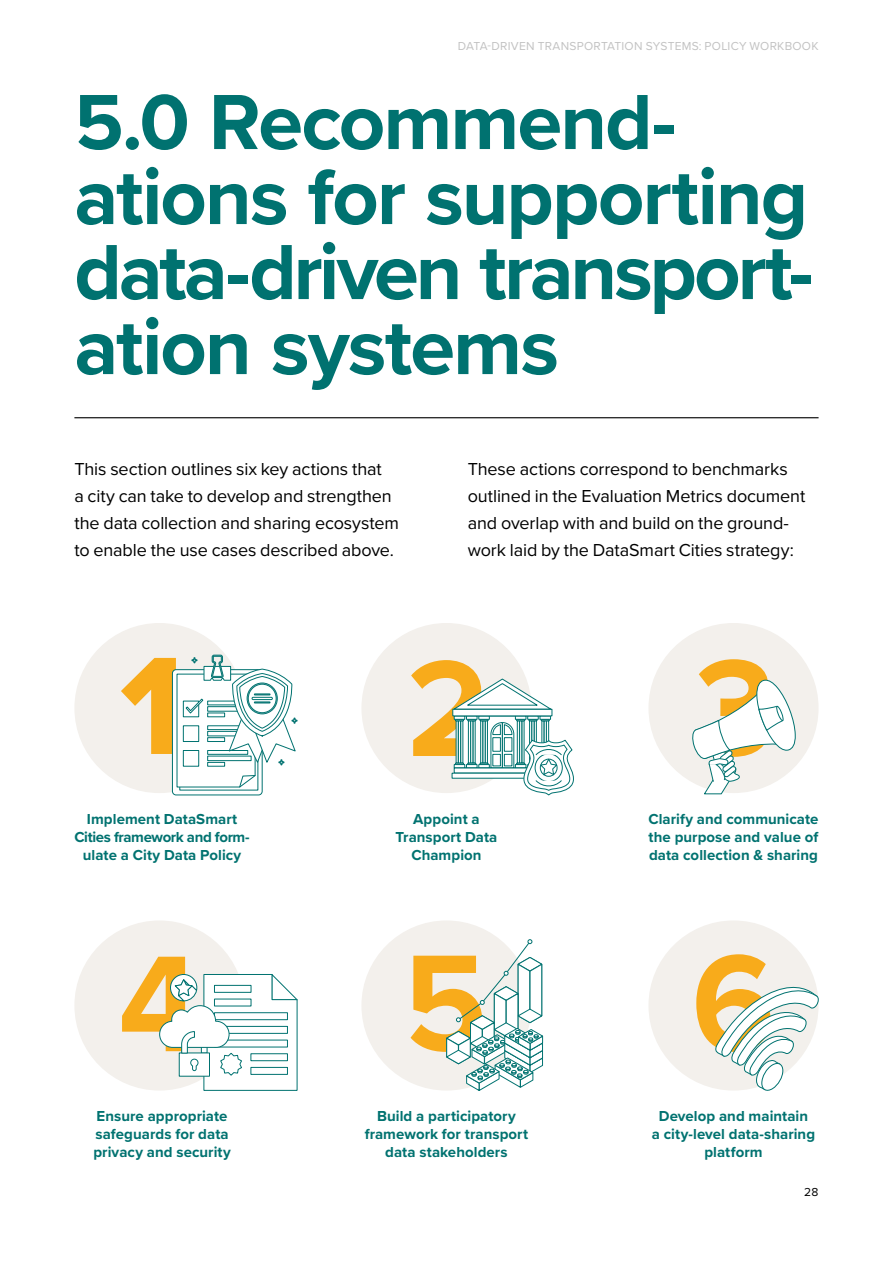
<style>
.page{position:relative;width:893px;height:1263px;background:#fff}
.page>*{position:absolute;margin:0;border:0;box-sizing:border-box;transform-origin:0 0}
.t1{font:700 81px/75px "Proxima Nova";letter-spacing:-.025em;color:#007270}
.t2{font:18px/27px "Proxima Nova";letter-spacing:-.005em;color:#000}
.t3{font:700 15px/18px "Proxima Nova";letter-spacing:.005em;color:#007270;text-align:center}
.t4{font:12px "Proxima Nova";letter-spacing:.02em;color:#c2c2c2}
.t5{font:12px "Proxima Nova";color:#000}
</style>
<div class="page">
<hr style="left:74px;top:417px;width:745px;height:1px;background:#000">
<div style="left:74px;top:623px;width:170px;height:170px;background:#f3f0ec;border-radius:50%"></div>
<div style="left:361px;top:623px;width:170px;height:170px;background:#f3f0ec;border-radius:50%"></div>
<div style="left:648px;top:623px;width:171px;height:170px;background:#f3f0ec;border-radius:50%"></div>
<div style="left:74px;top:920px;width:170px;height:170px;background:#f3f0ec;border-radius:50%"></div>
<div style="left:361px;top:920px;width:170px;height:170px;background:#f3f0ec;border-radius:50%"></div>
<div style="left:648px;top:920px;width:171px;height:170px;background:#f3f0ec;border-radius:50%"></div>
<svg style="left:122px;top:957px;width:176px;height:134px"></svg>
<svg style="left:172px;top:670px;width:90px;height:125px"></svg>
<svg style="left:121px;top:625px;width:177px;height:163px"></svg>
<svg style="left:411px;top:660px;width:163px;height:136px"></svg>
<svg style="left:692px;top:659px;width:104px;height:135px"></svg>
<svg style="left:410px;top:939px;width:133px;height:152px"></svg>
<svg style="left:696px;top:954px;width:123px;height:137px"></svg>
<p class="t4" style="left:458px;top:37px;width:362px">DATA-DRIVEN TRANSPORTATION SYSTEMS: POLICY WORKBOOK</p>
<h1 class="t1" style="left:74px;top:83px;width:741px">5.0 Recommend&shy;ations for supporting data-driven transport&shy;ation systems</h1>
<p class="t2" style="left:74px;top:455px;width:326px">This section outlines six key actions that<br>a city can take to develop and strengthen the data collection and sharing ecosystem to enable the use cases described above.</p>
<p class="t2" style="left:468px;top:455px;width:339px">These actions correspond to benchmarks outlined in the Evaluation Metrics document and overlap with and build on the ground&shy;work laid by the DataSmart Cities strategy:</p>
<p class="t3" style="left:74px;top:809px;width:177px">Implement DataSmart<br>Cities framework and form&shy;ulate a City Data Policy</p>
<p class="t3" style="left:648px;top:809px;width:172px;text-align:justify">Clarify and communicate the purpose and value of data collection &amp; sharing</p>
<p class="t3" style="left:395px;top:809px;width:103px">Appoint a<br>Transport Data<br>Champion</p>
<p class="t3" style="left:365px;top:1107px;width:165px">Build a participatory framework for transport data stakeholders</p>
<p class="t3" style="left:93px;top:1107px;width:139px;text-align:left">Ensure appropriate safeguards for data privacy and security</p>
<p class="t3" style="left:652px;top:1107px;width:165px">Develop and maintain<br>a city-level data-sharing platform</p>
<p class="t5" style="left:804px;top:1183px;width:16px">28</p>
</div>
